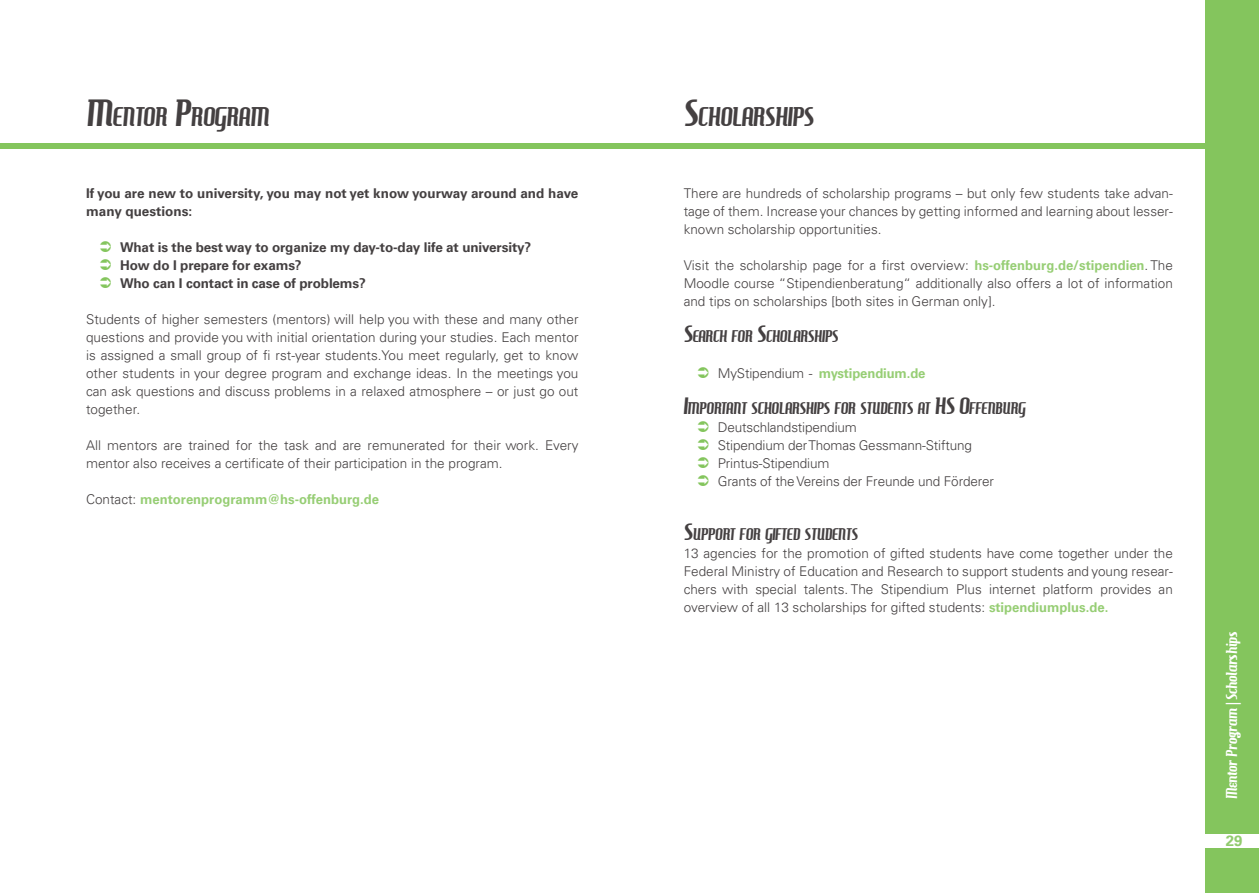
<style>
.page{position:relative;width:1259px;height:893px;background:#fff}
.page>*{position:absolute;margin:0;border:0;box-sizing:border-box;transform-origin:0 0}
.t1{font:25.65px "Hamburger Heaven";color:#444041}
.t2{font:16.05px "Hamburger Heaven";color:#444041}
.t3{font:15px "Hamburger Heaven";color:#fff}
.t4{font:700 15px "Univers";color:#91cb6d}
.t5{font:300 13.5px/18px "Univers";color:#444041;text-align:justify}
.t6{font:700 13.5px/18px "Univers";letter-spacing:-.01em;color:#444041}
.t7{font:700 13.5px "Univers";color:#97ce75}
.s1{font-size:36px}
.s2{font-weight:300;color:#444041}
.s3{font-weight:700;color:#97ce75}
.s4{font-size:22.5px}
</style>
<div class="page">
<div style="left:1204px;top:0;width:55px;height:893px;background:#84c55d"></div>
<div style="left:0;top:144px;width:1259px;height:5px;background:#84c55d"></div>
<div style="left:1201px;top:834px;width:58px;height:14px;background:#fff"></div>
<h1 class="t1" style="left:86px;top:102px;width:184px"><span class="s1">M</span>ENTOR <span class="s1">P</span>ROGRAM</h1>
<p class="t6" style="left:86px;top:185px;width:494px">If you are new to university, you may not yet know yourway around and have many questions:</p>
<p class="t6" style="left:120px;top:239px;width:412px">What is the best way to organize my day-to-day life at university?<br>How do I prepare for exams?<br>Who can I contact in case of problems?</p>
<p class="t5" style="left:86px;top:311px;width:494px">Students of higher semesters (mentors) will help you with these and many other questions and provide you with initial orientation during your studies. Each mentor is assigned a small group of fi rst-year students.You meet regularly, get to know other students in your degree program and exchange ideas. In the meetings you can ask questions and discuss problems in a relaxed atmosphere – or just go out together.</p>
<p class="t5" style="left:86px;top:437px;width:494px">All mentors are trained for the task and are remunerated for their work. Every mentor also receives a certificate of their participation in the program.</p>
<p class="t7" style="left:86px;top:494px;width:295px"><span class="s2">Contact:</span> mentorenprogramm@hs-offenburg.de</p>
<h1 class="t1" style="left:684px;top:102px;width:132px"><span class="s1">S</span>CHOLARSHIPS</h1>
<p class="t5" style="left:684px;top:185px;width:491px">There are hundreds of scholarship programs – but only few students take advan&shy;tage of them. Increase your chances by getting informed and learning about lesser&shy;known scholarship opportunities.</p>
<p class="t5" style="left:684px;top:257px;width:491px">Visit the scholarship page for a first overview: <span class="s3">hs-offenburg.de/stipendien</span>. The Moodle course “Stipendienberatung“ additionally also offers a lot of information and tips on scholarships [both sites in German only].</p>
<p class="t2" style="left:684px;top:327px;width:156px"><span class="s4">S</span>EARCH FOR <span class="s4">S</span>CHOLARSHIPS</p>
<p class="t7" style="left:718px;top:368px;width:209px"><span class="s2">MyStipendium -</span> mystipendium.de</p>
<p class="t2" style="left:684px;top:399px;width:343px"><span class="s4">I</span>MPORTANT SCHOLARSHIPS FOR STUDENTS AT <span class="s4">HS O</span>FFENBURG</p>
<p class="t5" style="left:718px;top:419px;width:278px;text-align:left">Deutschlandstipendium<br>Stipendium der Thomas Gessmann-Stiftung Printus-Stipendium<br>Grants of the Vereins der Freunde und Förderer</p>
<p class="t2" style="left:684px;top:525px;width:176px"><span class="s4">S</span>UPPORT FOR GIFTED STUDENTS</p>
<p class="t5" style="left:684px;top:545px;width:491px">13 agencies for the promotion of gifted students have come together under the Federal Ministry of Education and Research to support students and young resear&shy;chers with special talents. The Stipendium Plus internet platform provides an overview of all 13 scholarships for gifted students: <span class="s3">stipendiumplus.de.</span></p>
<p class="t3" style="left:1223px;top:799px;width:169px;rotate:-90deg">Mentor Program | Scholarships</p>
<p class="t4" style="left:1226px;top:835px;width:18px">29</p>
</div>
